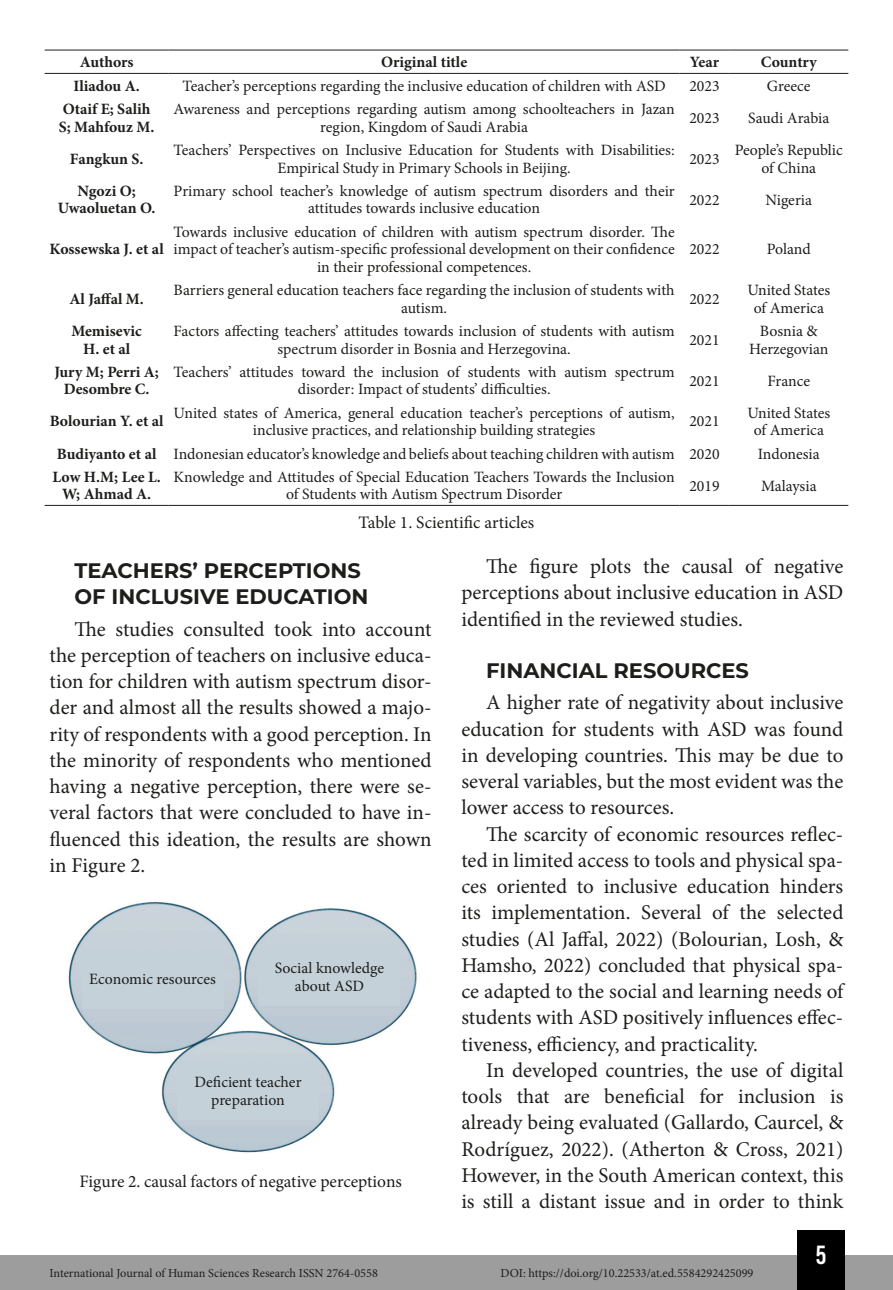
<style>
.page{position:relative;width:893px;height:1290px;background:#fff}
.page>*{position:absolute;margin:0;border:0;box-sizing:border-box;transform-origin:0 0}
.t1{font:26.25px "Bebas Kai";color:#fff}
.TXT{font:21px/26.2px "Minion Pro";color:#1d1d1b;text-align:justify}
.TITULO{font:700 21px/26.2px "Montserrat";color:#1d1d1b}
.INFO{font:17.5px "Minion Pro";color:#1d1d1b}
.Tabela{font:15.75px/17.5px "Minion Pro";color:#1d1d1b;text-align:center}
.Tabela-2{font:700 15.75px/17.5px "Minion Pro";color:#1d1d1b;text-align:center}
.t2{font:12.25px "Minion Pro";color:#1d1d1b}
</style>
<div class="page">
<div style="left:0;top:1255px;width:893px;height:35px;background:#9d9d9d"></div>
<div style="left:797px;top:1230px;width:48px;height:60px;background:#000"></div>
<hr style="left:45px;top:505px;width:124px;height:1px;background:#1d1d1b">
<hr style="left:169px;top:505px;width:511px;height:1px;background:#1d1d1b">
<hr style="left:680px;top:505px;width:49px;height:1px;background:#1d1d1b">
<hr style="left:729px;top:505px;width:119px;height:1px;background:#1d1d1b">
<hr style="left:45px;top:50px;width:124px;height:1px;background:#1d1d1b">
<hr style="left:169px;top:50px;width:511px;height:1px;background:#1d1d1b">
<hr style="left:680px;top:50px;width:49px;height:1px;background:#1d1d1b">
<hr style="left:729px;top:50px;width:119px;height:1px;background:#1d1d1b">
<hr style="left:45px;top:73px;width:124px;height:1px;background:#1d1d1b">
<hr style="left:169px;top:73px;width:511px;height:1px;background:#1d1d1b">
<hr style="left:680px;top:73px;width:49px;height:1px;background:#1d1d1b">
<hr style="left:729px;top:73px;width:119px;height:1px;background:#1d1d1b">
<img style="left:68px;top:902px;width:349px;height:251px">
<div style="left:82px;top:949px;width:141px;height:59px;background:#c5d1d9"></div>
<div style="left:177px;top:1060px;width:142px;height:60px;background:#c5d1d9"></div>
<div style="left:259px;top:946px;width:141px;height:60px;background:#c5d1d9"></div>
<p class="Tabela-2" style="left:80px;top:53px;width:55px">Authors</p>
<p class="Tabela-2" style="left:381px;top:53px;width:88px">Original title</p>
<p class="Tabela-2" style="left:690px;top:53px;width:31px">Year</p>
<p class="Tabela-2" style="left:761px;top:53px;width:58px">Country</p>
<p class="Tabela-2" style="left:73px;top:77px;width:68px">Iliadou A.</p>
<p class="Tabela" style="left:183px;top:77px;width:485px">Teacher’s perceptions regarding the inclusive education of children with ASD</p>
<p class="Tabela" style="left:689px;top:77px;width:32px">2023</p>
<p class="Tabela" style="left:767px;top:77px;width:45px">Greece</p>
<p class="Tabela-2" style="left:59px;top:100px;width:97px;text-align:left">Otaif E; Salih<br>S; Mahfouz M.</p>
<p class="Tabela" style="left:174px;top:100px;width:503px">Awareness and perceptions regarding autism among schoolteachers in Jazan region, Kingdom of Saudi Arabia</p>
<p class="Tabela" style="left:689px;top:109px;width:32px">2023</p>
<p class="Tabela" style="left:748px;top:109px;width:83px">Saudi Arabia</p>
<p class="Tabela-2" style="left:70px;top:150px;width:75px">Fangkun S.</p>
<p class="Tabela" style="left:174px;top:141px;width:502px">Teachers’ Perspectives on Inclusive Education for Students with Disabilities:<br>Empirical Study in Primary Schools in Beijing.</p>
<p class="Tabela" style="left:689px;top:150px;width:32px">2023</p>
<p class="Tabela" style="left:735px;top:141px;width:109px">People’s Republic of China</p>
<p class="Tabela-2" style="left:58px;top:182px;width:99px">Ngozi O;<br>Uwaoluetan O.</p>
<p class="Tabela" style="left:174px;top:182px;width:503px">Primary school teacher’s knowledge of autism spectrum disorders and their attitudes towards inclusive education</p>
<p class="Tabela" style="left:689px;top:191px;width:32px">2022</p>
<p class="Tabela" style="left:765px;top:191px;width:48px">Nigeria</p>
<p class="Tabela-2" style="left:50px;top:240px;width:116px">Kossewska J. et al</p>
<p class="Tabela" style="left:174px;top:223px;width:503px">Towards inclusive education of children with autism spectrum disorder. The impact of teacher’s autism-specific professional development on their confidence in their professional competences.</p>
<p class="Tabela" style="left:689px;top:241px;width:32px">2022</p>
<p class="Tabela" style="left:767px;top:241px;width:45px">Poland</p>
<p class="Tabela-2" style="left:69px;top:290px;width:76px">Al Jaffal M.</p>
<p class="Tabela" style="left:174px;top:281px;width:502px">Barriers general education teachers face regarding the inclusion of students with autism.</p>
<p class="Tabela" style="left:689px;top:290px;width:32px">2022</p>
<p class="Tabela" style="left:747px;top:281px;width:84px">United States of America</p>
<p class="Tabela-2" style="left:71px;top:322px;width:72px">Memisevic<br>H. et al</p>
<p class="Tabela" style="left:174px;top:322px;width:503px">Factors affecting teachers’ attitudes towards inclusion of students with autism spectrum disorder in Bosnia and Herzegovina.</p>
<p class="Tabela" style="left:689px;top:331px;width:32px">2021</p>
<p class="Tabela" style="left:749px;top:322px;width:81px">Bosnia &amp;<br>Herzegovian</p>
<p class="Tabela-2" style="left:54px;top:363px;width:106px">Jury M; Perri A;<br>Desombre C.</p>
<p class="Tabela" style="left:174px;top:363px;width:503px">Teachers’ attitudes toward the inclusion of students with autism spectrum disorder: Impact of students’ difficulties.</p>
<p class="Tabela" style="left:689px;top:372px;width:32px">2021</p>
<p class="Tabela" style="left:767px;top:372px;width:44px">France</p>
<p class="Tabela-2" style="left:50px;top:412px;width:115px">Bolourian Y. et al</p>
<p class="Tabela" style="left:174px;top:404px;width:503px">United states of America, general education teacher’s perceptions of autism, inclusive practices, and relationship building strategies</p>
<p class="Tabela" style="left:689px;top:413px;width:32px">2021</p>
<p class="Tabela" style="left:747px;top:404px;width:84px">United States of America</p>
<p class="Tabela-2" style="left:57px;top:445px;width:101px">Budiyanto et al</p>
<p class="Tabela" style="left:174px;top:445px;width:502px">Indonesian educator’s knowledge and beliefs about teaching children with autism</p>
<p class="Tabela" style="left:689px;top:445px;width:32px">2020</p>
<p class="Tabela" style="left:758px;top:445px;width:64px">Indonesia</p>
<p class="Tabela-2" style="left:52px;top:468px;width:110px">Low H.M; Lee L.<br>W; Ahmad A.</p>
<p class="Tabela" style="left:174px;top:468px;width:502px">Knowledge and Attitudes of Special Education Teachers Towards the Inclusion of Students with Autism Spectrum Disorder</p>
<p class="Tabela" style="left:689px;top:477px;width:32px">2019</p>
<p class="Tabela" style="left:761px;top:477px;width:57px">Malaysia</p>
<p class="INFO" style="left:359px;top:511px;width:177px">Table 1. Scientific articles</p>
<p class="TITULO" style="left:74px;top:556px;width:295px">TEACHERS’ PERCEPTIONS<br>OF INCLUSIVE EDUCATION</p>
<p class="TXT" style="left:50px;top:616px;width:383px;text-indent:25px">The studies consulted took into account the perception of teachers on inclusive educa&shy;tion for children with autism spectrum disor&shy;der and almost all the results showed a majo&shy;rity of respondents with a good perception. In the minority of respondents who mentioned having a negative perception, there were se&shy;veral factors that were concluded to have in&shy;fluenced this ideation, the results are shown in Figure 2.</p>
<p class="TXT" style="left:461px;top:553px;width:384px;text-indent:25px">The figure plots the causal of negative perceptions about inclusive education in ASD identified in the reviewed studies.</p>
<p class="TITULO" style="left:486px;top:656px;width:264px">FINANCIAL RESOURCES</p>
<p class="TXT" style="left:461px;top:689px;width:384px;text-indent:25px">A higher rate of negativity about inclusive education for students with ASD was found in developing countries. This may be due to several variables, but the most evident was the lower access to resources.</p>
<p class="TXT" style="left:461px;top:821px;width:384px;text-indent:25px">The scarcity of economic resources reflec&shy;ted in limited access to tools and physical spa&shy;ces oriented to inclusive education hinders its implementation. Several of the selected studies (Al Jaffal, 2022) (Bolourian, Losh, &amp; Hamsho, 2022) concluded that physical spa&shy;ce adapted to the social and learning needs of students with ASD positively influences effec&shy;tiveness, efficiency, and practicality.</p>
<p class="TXT" style="left:461px;top:1057px;width:384px;text-indent:25px">In developed countries, the use of digital tools that are beneficial for inclusion is already being evaluated (Gallardo, Caurcel, &amp; Rodríguez, 2022). (Atherton &amp; Cross, 2021)<br>However, in the South American context, this is still a distant issue and in order to think</p>
<p class="Tabela" style="left:275px;top:959px;width:111px">Social knowledge about ASD</p>
<p class="Tabela" style="left:89px;top:971px;width:128px">Economic resources</p>
<p class="Tabela" style="left:195px;top:1073px;width:108px">Deficient teacher preparation</p>
<p class="INFO" style="left:79px;top:1170px;width:324px">Figure 2. causal factors of negative perceptions</p>
<p class="t2" style="left:50px;top:1265px;width:330px">International Journal of Human Sciences Research ISSN 2764-0558</p>
<p class="t2" style="left:501px;top:1265px;width:254px">DOI: https://doi.org/10.22533/at.ed.5584292425099</p>
<h1 class="t1" style="left:816px;top:1241px;width:12px">5</h1>
</div>
